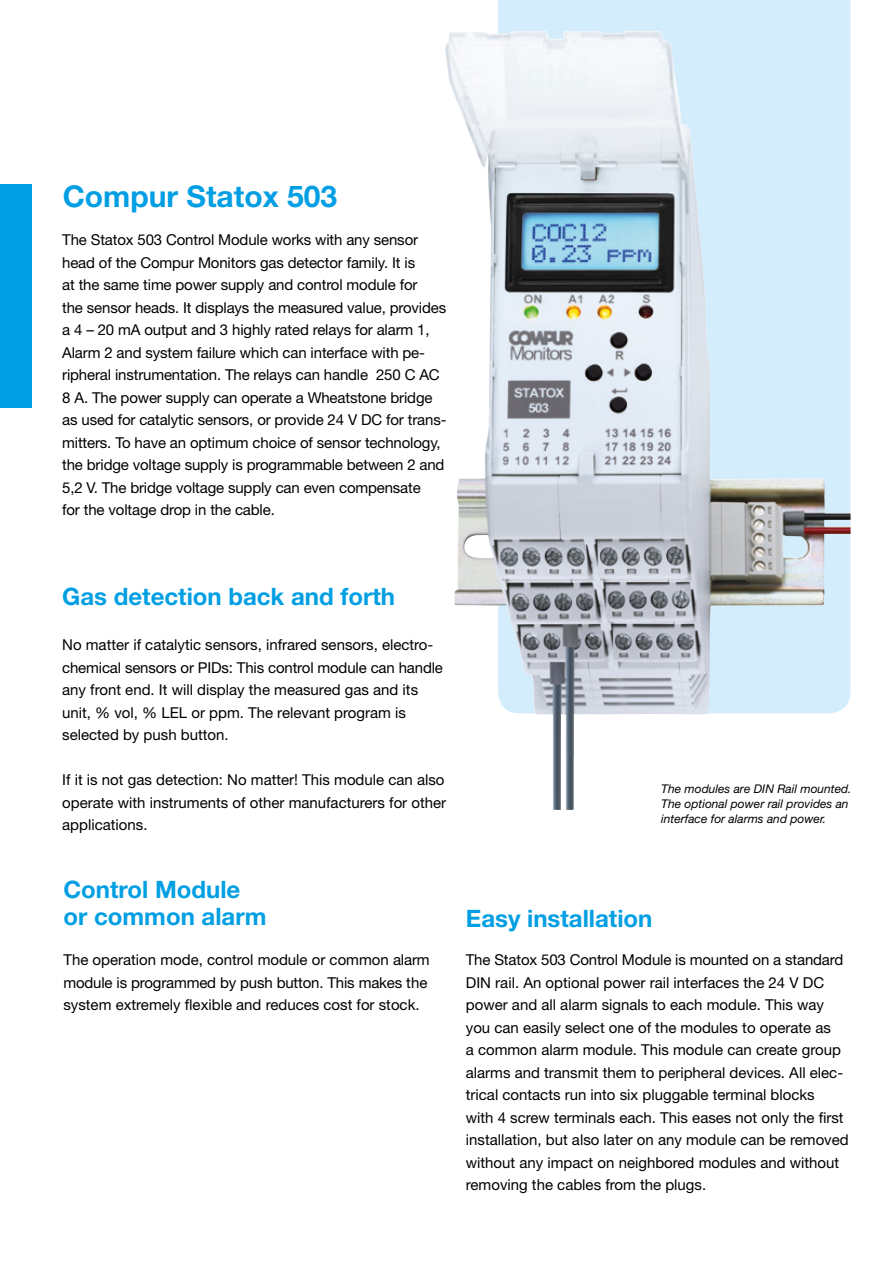
<style>
.page{position:relative;width:893px;height:1263px;background:#fff}
.page>*{position:absolute;margin:0;border:0;box-sizing:border-box;transform-origin:0 0}
.t1{font:700 30px "Helvetica Neue";color:#009fe3}
.t2{font:700 24px/27px "Helvetica Neue";color:#009fe3}
.t3{font:15px/22.5px "Helvetica Neue";letter-spacing:-.01em;color:#000}
.t4{font:italic 12px/15px "Helvetica Neue";color:#000}
</style>
<div class="page">
<div style="left:0;top:184px;width:32px;height:224px;background:#009fe3"></div>
<div style="left:498px;top:0;width:352px;height:31px;background:#d4edfc"></div>
<img style="left:445px;top:31px;width:405px;height:779px">
<h1 class="t1" style="left:63px;top:177px;width:276px">Compur Statox 503</h1>
<p class="t3" style="left:62px;top:228px;width:386px">The Statox 503 Control Module works with any sensor head of the Compur Monitors gas detector family. It is<br>at the same time power supply and control module for<br>the sensor heads. It displays the measured value, provides a 4 – 20 mA output and 3 highly rated relays for alarm 1, Alarm 2 and system failure which can interface with pe&shy;ripheral instrumentation. The relays can handle 250 C AC 8 A. The power supply can operate a Wheatstone bridge as used for catalytic sensors, or provide 24 V DC for trans&shy;mitters. To have an optimum choice of sensor technology, the bridge voltage supply is programmable between 2 and 5,2 V. The bridge voltage supply can even compensate<br>for the voltage drop in the cable.</p>
<h2 class="t2" style="left:62px;top:583px;width:334px">Gas detection back and forth</h2>
<p class="t3" style="left:62px;top:633px;width:382px">No matter if catalytic sensors, infrared sensors, electro&shy;chemical sensors or PIDs: This control module can handle any front end. It will display the measured gas and its unit, % vol, % LEL or ppm. The relevant program is selected by push button.</p>
<p class="t3" style="left:62px;top:768px;width:385px;text-align:justify">If it is not gas detection: No matter! This module can also operate with instruments of other manufacturers for other applications.</p>
<h2 class="t2" style="left:63px;top:875px;width:204px">Control Module or common alarm</h2>
<p class="t3" style="left:63px;top:948px;width:368px">The operation mode, control module or common alarm module is programmed by push button. This makes the system extremely flexible and reduces cost for stock.</p>
<p class="t4" style="left:661px;top:781px;width:192px">The modules are DIN Rail mounted.<br>The optional power rail provides an interface for alarms and power.</p>
<h2 class="t2" style="left:466px;top:905px;width:188px">Easy installation</h2>
<p class="t3" style="left:466px;top:948px;width:384px">The Statox 503 Control Module is mounted on a standard DIN rail. An optional power rail interfaces the 24 V DC power and all alarm signals to each module. This way you can easily select one of the modules to operate as<br>a common alarm module. This module can create group alarms and transmit them to peripheral devices. All elec&shy;trical contacts run into six pluggable terminal blocks<br>with 4 screw terminals each. This eases not only the first installation, but also later on any module can be removed without any impact on neighbored modules and without removing the cables from the plugs.</p>
</div>
